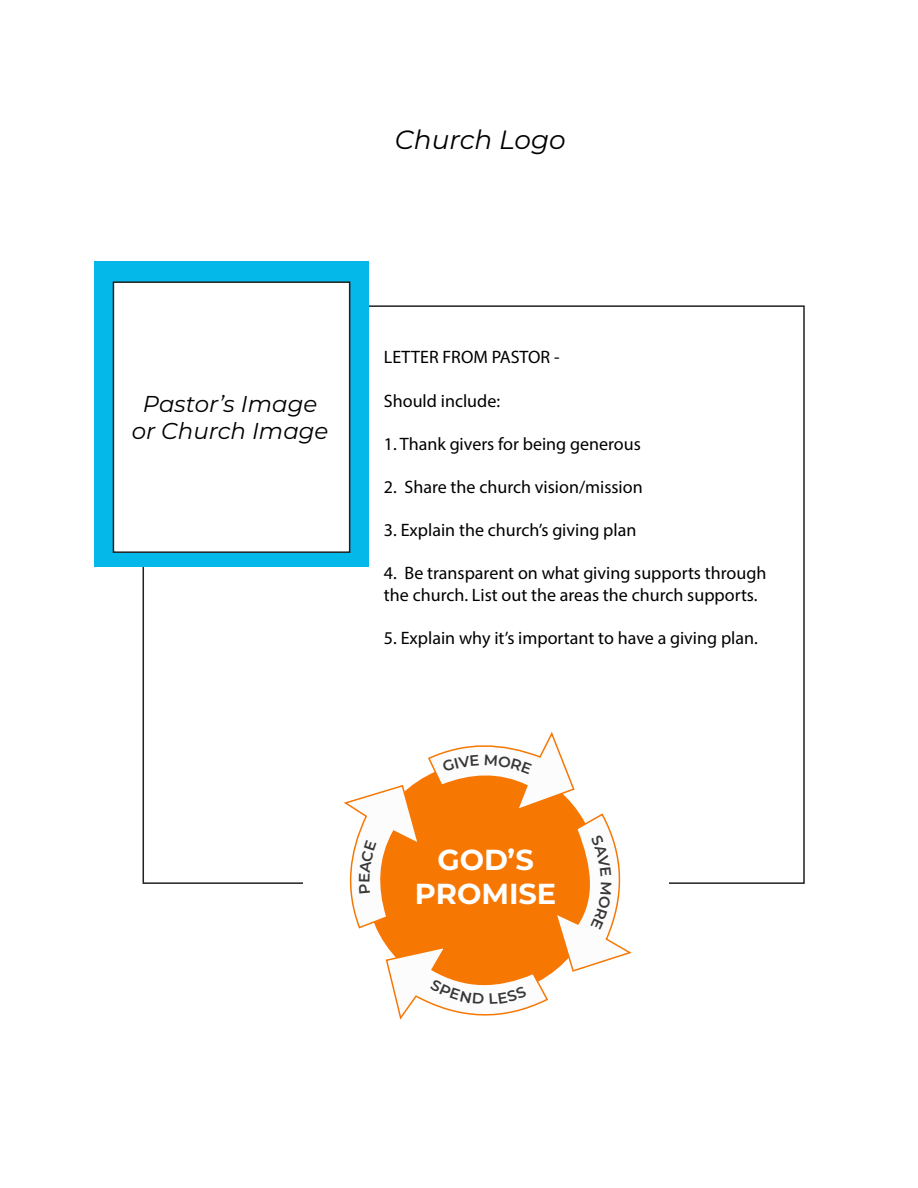
<style>
.page{position:relative;width:918px;height:1188px;background:#fff}
.page>*{position:absolute;margin:0;border:0;box-sizing:border-box;transform-origin:0 0}
.t1{font:700 28.95px/34.7px "Montserrat";color:#fff;text-align:center}
.t2{font:italic 26.4px "Montserrat";color:#000}
.t3{font:italic 22.95px/27.6px "Montserrat";color:#000;text-align:center}
.t4{font:18px/21.6px "Myriad Pro";color:#000}
</style>
<div class="page">
<div style="left:143px;top:305px;width:662px;height:579px;background:#fff;border:2px solid #231f20"></div>
<div style="left:303px;top:716px;width:366px;height:331px;background:#fff;border-radius:50%"></div>
<div style="left:95px;top:261px;width:274px;height:305px;background:#04b8ea"></div>
<div style="left:113px;top:281px;width:237px;height:272px;background:#fff;border:2px solid #231f20"></div>
<svg style="left:344px;top:732px;width:288px;height:288px"></svg>
<h2 class="t2" style="left:395px;top:122px;width:172px">Church Logo</h2>
<p class="t3" style="left:132px;top:389px;width:198px">Pastor’s Image or Church Image</p>
<p class="t4" style="left:384px;top:346px;width:177px">LETTER FROM PASTOR -</p>
<p class="t4" style="left:384px;top:390px;width:118px">Should include:</p>
<p class="t4" style="left:384px;top:433px;width:258px">1. Thank givers for being generous</p>
<p class="t4" style="left:384px;top:476px;width:260px">2. Share the church vision/mission</p>
<p class="t4" style="left:384px;top:519px;width:254px">3. Explain the church’s giving plan</p>
<p class="t4" style="left:384px;top:562px;width:384px">4. Be transparent on what giving supports through the church. List out the areas the church supports.</p>
<p class="t4" style="left:384px;top:627px;width:376px">5. Explain why it’s important to have a giving plan.</p>
<h1 class="t1" style="left:415px;top:841px;width:143px">GOD’S<br>PROMISE</h1>
</div>
